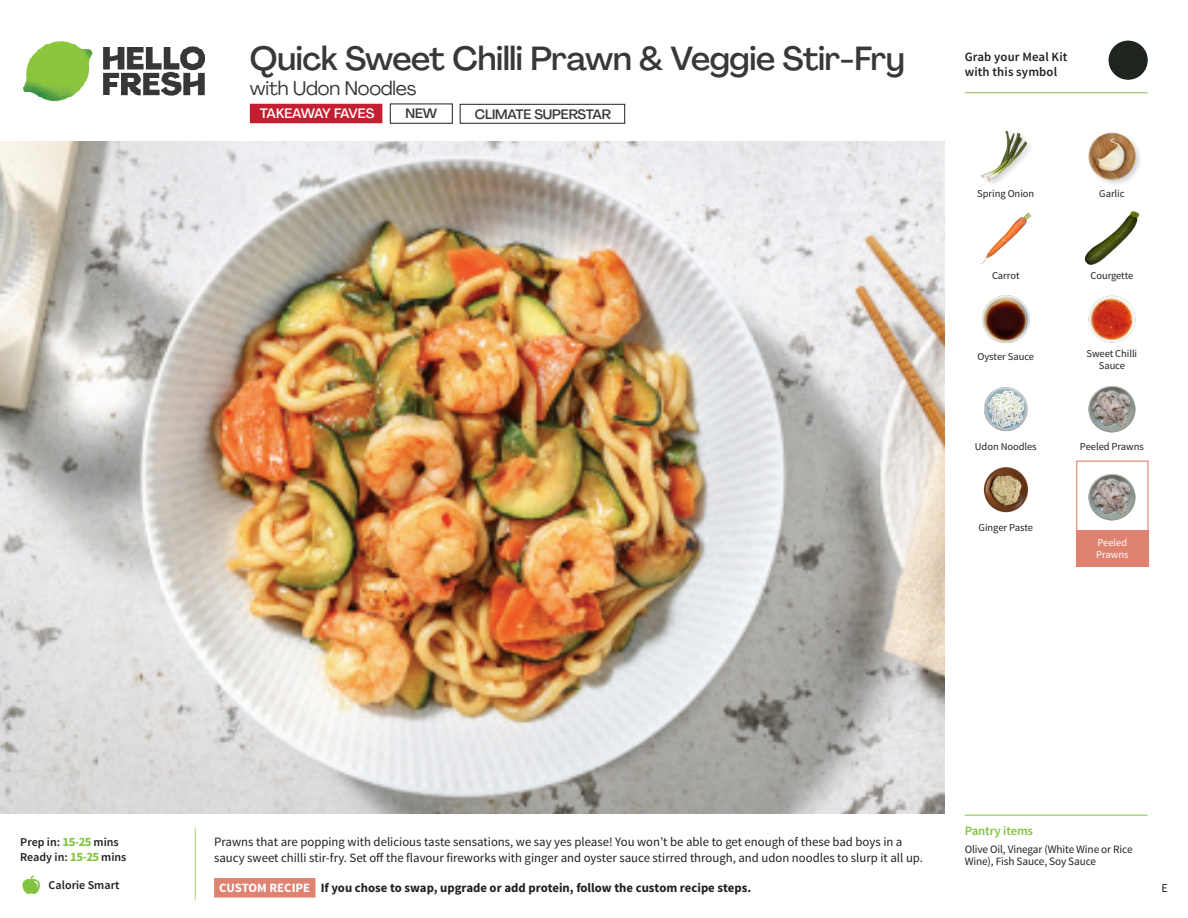
<style>
.page{position:relative;width:1188px;height:918px;background:#fff}
.page>*{position:absolute;margin:0;border:0;box-sizing:border-box;transform-origin:0 0}
._15_Titel_UK{font:500 33px "Agrandir";letter-spacing:-.015em;color:#383839}
._15_Titel_UK-2{font:19.5px "Agrandir";letter-spacing:-.01em;color:#383839}
.t1{font:500 13.5px "Agrandir";letter-spacing:-.01em;color:#383839}
.t2{font:500 13.5px "Agrandir";letter-spacing:-.075em;color:#fff}
.Step_6_Text_AU{font:12.75px/16.5px "Source Sans Pro";color:#231f20}
.Step_6_Text_AU-2{font:700 12.75px "Source Sans Pro";color:#231f20}
.t3{font:600 12.75px/15px "Source Sans Pro";letter-spacing:.01em;color:#231f20}
._04_Headers_Front{font:600 12.75px "Source Sans Pro";letter-spacing:-.01em;color:#81c340}
._04_Intro{font:600 12px "Source Sans Pro";color:#231f20}
.t4{font:12px "Source Sans Pro";color:#231f20}
._05_Pantry{font:11.25px/12px "Source Sans Pro";letter-spacing:-.01em;color:#231f20}
._18_FRONT_ingredients{font:10.5px/12px "Source Sans Pro";letter-spacing:-.005em;color:#231f20;text-align:center}
._18_FRONT_ingredients-2{font:10.5px/12px "Source Sans Pro";letter-spacing:-.005em;color:#fff}
.s1{font-weight:700;font-size:12.75px;color:#81c340}
.s2{color:#fff}
</style>
<div class="page">
<img style="left:23px;top:41px;width:182px;height:61px">
<svg style="left:194px;top:827px;width:122px;height:73px"></svg>
<img style="left:0;top:142px;width:945px;height:672px">
<div style="left:1076px;top:461px;width:72px;height:72px;border:1px solid #df8272"></div>
<div style="left:1076px;top:530px;width:72px;height:37px;background:#df8272"></div>
<img style="left:1088px;top:473px;width:47px;height:47px">
<img style="left:1088px;top:295px;width:48px;height:48px">
<img style="left:1089px;top:385px;width:46px;height:47px">
<img style="left:984px;top:387px;width:44px;height:45px">
<img style="left:983px;top:467px;width:46px;height:46px">
<img style="left:982px;top:295px;width:48px;height:49px">
<img style="left:980px;top:212px;width:52px;height:52px">
<img style="left:1084px;top:211px;width:56px;height:54px">
<img style="left:981px;top:131px;width:50px;height:53px">
<img style="left:1088px;top:132px;width:52px;height:52px">
<svg style="left:1091px;top:40px;width:57px;height:54px"></svg>
<hr style="left:965px;top:815px;width:183px;height:1px;background:#81c340">
<hr style="left:965px;top:92px;width:183px;height:1px;background:#81c340">
<svg style="left:382px;top:108px;width:1px;height:14px"></svg>
<div style="left:250px;top:104px;width:132px;height:19px;background:#c31f31"></div>
<div style="left:460px;top:104px;width:165px;height:19px;border:1px solid #231f20"></div>
<p class="_15_Titel_UK" style="left:250px;top:38px;width:656px">Quick Sweet Chilli Prawn &amp; Veggie Stir-Fry</p>
<p class="_15_Titel_UK-2" style="left:250px;top:76px;width:168px">with Udon Noodles</p>
<p class="t2" style="left:260px;top:105px;width:116px">TAKEAWAY FAVES</p>
<p class="t1" style="left:406px;top:105px;width:33px">NEW</p>
<p class="t1" style="left:475px;top:106px;width:138px">CLIMATE SUPERSTAR</p>
<p class="t3" style="left:965px;top:50px;width:104px">Grab your Meal Kit with this symbol</p>
<p class="_18_FRONT_ingredients" style="left:977px;top:188px;width:58px">Spring Onion</p>
<p class="_18_FRONT_ingredients" style="left:1099px;top:188px;width:27px">Garlic</p>
<p class="_18_FRONT_ingredients" style="left:992px;top:270px;width:29px">Carrot</p>
<p class="_18_FRONT_ingredients" style="left:1090px;top:270px;width:44px">Courgette</p>
<p class="_18_FRONT_ingredients" style="left:978px;top:351px;width:58px">Oyster Sauce</p>
<p class="_18_FRONT_ingredients" style="left:1087px;top:348px;width:52px">Sweet Chilli<br>Sauce</p>
<p class="_18_FRONT_ingredients" style="left:975px;top:441px;width:63px">Udon Noodles</p>
<p class="_18_FRONT_ingredients" style="left:1080px;top:441px;width:65px">Peeled Prawns</p>
<p class="_18_FRONT_ingredients" style="left:979px;top:522px;width:56px">Ginger Paste</p>
<p class="_18_FRONT_ingredients-2" style="left:1096px;top:537px;width:34px">Peeled<br>Prawns</p>
<p class="_04_Intro" style="left:20px;top:835px;width:100px">Prep in: <span class="s1">15-25</span> mins</p>
<p class="_04_Intro" style="left:20px;top:850px;width:108px">Ready in: <span class="s1">15-25</span> mins</p>
<p class="Step_6_Text_AU" style="left:214px;top:834px;width:710px">Prawns that are popping with delicious taste sensations, we say yes please! You won’t be able to get enough of these bad boys in a saucy sweet chilli stir-fry. Set off the flavour fireworks with ginger and oyster sauce stirred through, and udon noodles to slurp it all up.</p>
<p class="_04_Intro" style="left:49px;top:877px;width:72px">Calorie Smart</p>
<p class="Step_6_Text_AU-2" style="left:219px;top:879px;width:533px"><span class="s2">CUSTOM RECIPE</span> If you chose to swap, upgrade or add protein, follow the custom recipe steps.</p>
<p class="_04_Headers_Front" style="left:965px;top:822px;width:70px">Pantry items</p>
<p class="_05_Pantry" style="left:965px;top:844px;width:169px">Olive Oil, Vinegar (White Wine or Rice<br>Wine), Fish Sauce, Soy Sauce</p>
<p class="t4" style="left:1161px;top:880px;width:8px">E</p>
</div>
